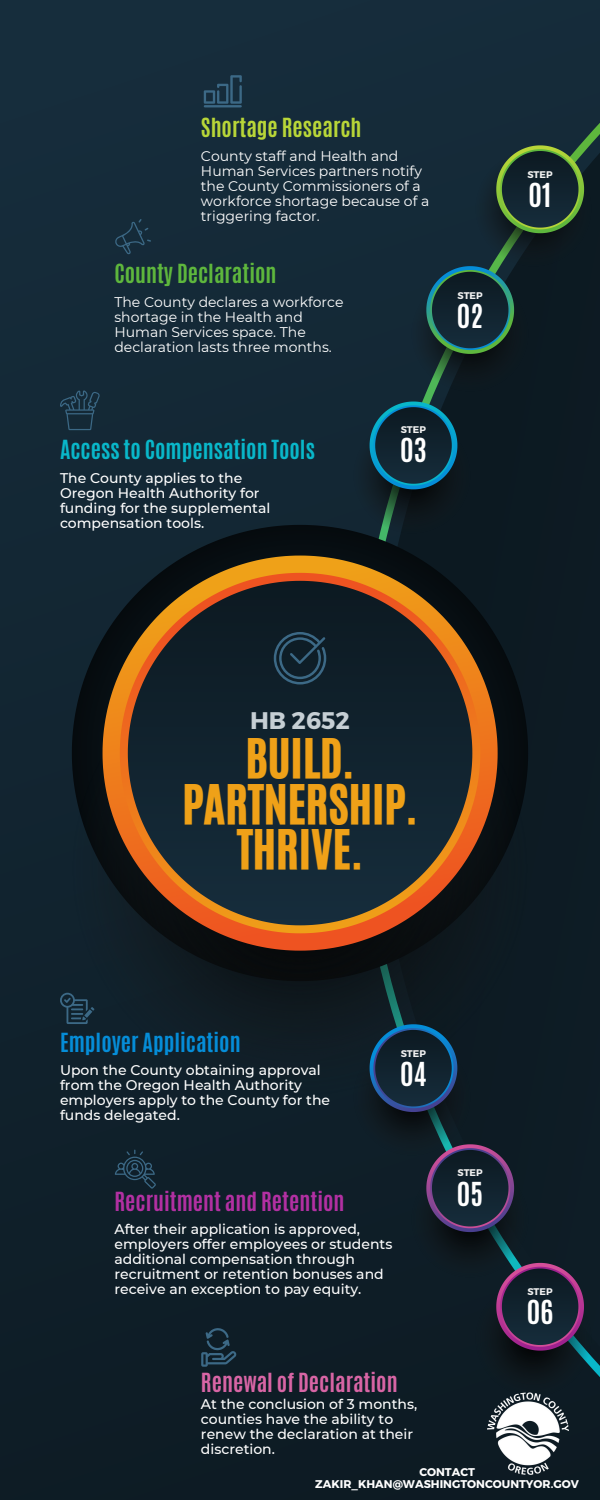
<style>
.page{position:relative;width:600px;height:1500px;background:#fff}
.page>*{position:absolute;margin:0;border:0;box-sizing:border-box;transform-origin:0 0}
.t1{font:45.9px/45.8px "CA Generated";color:#efa118;text-align:center}
.t2{font:700 27.6px "Antonio";color:#fff}
.t3{font:700 24px "Montserrat";color:#c6cfd4}
.t4{font:700 22px "Antonio";color:#09b7c9}
.t5{font:700 22px "Antonio";color:#b230a2}
.t6{font:700 22px "Antonio";color:#d865a5}
.t7{font:700 22px "Antonio";color:#058dd8}
.t8{font:700 22px "Antonio";color:#5eb73d}
.t9{font:700 22px "Antonio";color:#b8d638}
.t10{font:500 14px/15px "Montserrat";color:#fff}
.t11{font:14px/15px "Montserrat";color:#fff}
.t12{font:700 11.2px/12.2px "Montserrat";color:#fff;text-align:center}
.t13{font:700 9.7px "Montserrat";color:#f0f0f0}
</style>
<div class="page">
<div style="left:0;top:0;width:600px;height:1500px;background:linear-gradient(to right,#122430,#122531)"></div>
<svg style="left:354px;top:109px;width:246px;height:1282px;background:#0e1f28"></svg>
<svg style="left:72px;top:525px;width:456px;height:116px;background:#0d1c24"></svg>
<img style="left:72px;top:641px;width:456px;height:456px">
<svg style="left:103px;top:556px;width:394px;height:394px;background:#4e321b"></svg>
<svg style="left:120px;top:573px;width:360px;height:360px;background:#7e461a"></svg>
<svg style="left:128px;top:581px;width:344px;height:344px;background:#2e2d2a"></svg>
<img style="left:475px;top:1280px;width:116px;height:116px">
<svg style="left:496px;top:1263px;width:88px;height:88px;background:#2e263f"></svg>
<img style="left:412px;top:276px;width:116px;height:116px">
<svg style="left:426px;top:266px;width:88px;height:88px;background:#183b3d"></svg>
<img style="left:354px;top:1039px;width:116px;height:116px">
<svg style="left:370px;top:1024px;width:87px;height:88px;background:#132e45"></svg>
<img style="left:412px;top:1161px;width:116px;height:117px">
<svg style="left:426px;top:1144px;width:88px;height:88px;background:#27283f"></svg>
<img style="left:475px;top:150px;width:116px;height:116px">
<svg style="left:496px;top:145px;width:88px;height:88px;background:#284330"></svg>
<img style="left:354px;top:418px;width:116px;height:116px">
<svg style="left:370px;top:402px;width:87px;height:87px;background:#0e394b"></svg>
<svg style="left:274px;top:632px;width:52px;height:52px;background:#1b3342"></svg>
<svg style="left:204px;top:75px;width:38px;height:29px"></svg>
<hr style="left:204px;top:105px;width:38px;height:2px;background:#3c6986">
<svg style="left:115px;top:219px;width:36px;height:35px"></svg>
<svg style="left:60px;top:390px;width:40px;height:40px;background:#1b3546"></svg>
<svg style="left:201px;top:1328px;width:35px;height:39px"></svg>
<svg style="left:60px;top:993px;width:34px;height:31px"></svg>
<svg style="left:115px;top:1150px;width:41px;height:39px;background:#182e3c"></svg>
<img style="left:488px;top:1391px;width:81px;height:84px">
<h3 class="t9" style="left:201px;top:112px;width:162px">Shortage Research</h3>
<p class="t11" style="left:201px;top:148px;width:230px">County staff and Health and<br>Human Services partners notify the County Commissioners of a workforce shortage because of a triggering factor.</p>
<h3 class="t8" style="left:114px;top:258px;width:164px">County Declaration</h3>
<p class="t11" style="left:114px;top:294px;width:231px">The County declares a workforce shortage in the Health and<br>Human Services space. The declaration lasts three months.</p>
<p class="t13" style="left:457px;top:289px;width:27px">STEP</p>
<h2 class="t2" style="left:457px;top:296px;width:28px">02</h2>
<h3 class="t4" style="left:60px;top:434px;width:256px">Access to Compensation Tools</h3>
<p class="t10" style="left:60px;top:470px;width:212px">The County applies to the<br>Oregon Health Authority for funding for the supplemental compensation tools.</p>
<p class="t13" style="left:401px;top:423px;width:27px">STEP</p>
<h2 class="t2" style="left:400px;top:431px;width:28px">03</h2>
<p class="t13" style="left:527px;top:168px;width:27px">STEP</p>
<h2 class="t2" style="left:529px;top:175px;width:24px">01</h2>
<h3 class="t3" style="left:250px;top:705px;width:101px">HB 2652</h3>
<h1 class="t1" style="left:182px;top:736px;width:237px">BUILD.<br>PARTNERSHIP.<br>THRIVE.</h1>
<h3 class="t7" style="left:60px;top:1027px;width:182px">Employer Application</h3>
<p class="t10" style="left:60px;top:1063px;width:272px">Upon the County obtaining approval from the Oregon Health Authority employers apply to the County for the funds delegated.</p>
<p class="t13" style="left:401px;top:1047px;width:27px">STEP</p>
<h2 class="t2" style="left:400px;top:1054px;width:28px">04</h2>
<h3 class="t5" style="left:114px;top:1186px;width:231px">Recruitment and Retention</h3>
<p class="t10" style="left:114px;top:1222px;width:279px">After their application is approved, employers offer employees or students additional compensation through recruitment or retention bonuses and receive an exception to pay equity.</p>
<h3 class="t6" style="left:201px;top:1367px;width:198px">Renewal of Declaration</h3>
<p class="t10" style="left:201px;top:1396px;width:218px">At the conclusion of 3 months, counties have the ability to renew the declaration at their discretion.</p>
<p class="t13" style="left:457px;top:1167px;width:27px">STEP</p>
<h2 class="t2" style="left:457px;top:1174px;width:28px">05</h2>
<p class="t13" style="left:527px;top:1285px;width:27px">STEP</p>
<h2 class="t2" style="left:527px;top:1293px;width:28px">06</h2>
<p class="t12" style="left:315px;top:1465px;width:265px">CONTACT<br>ZAKIR_KHAN@WASHINGTONCOUNTYOR.GOV</p>
</div>
